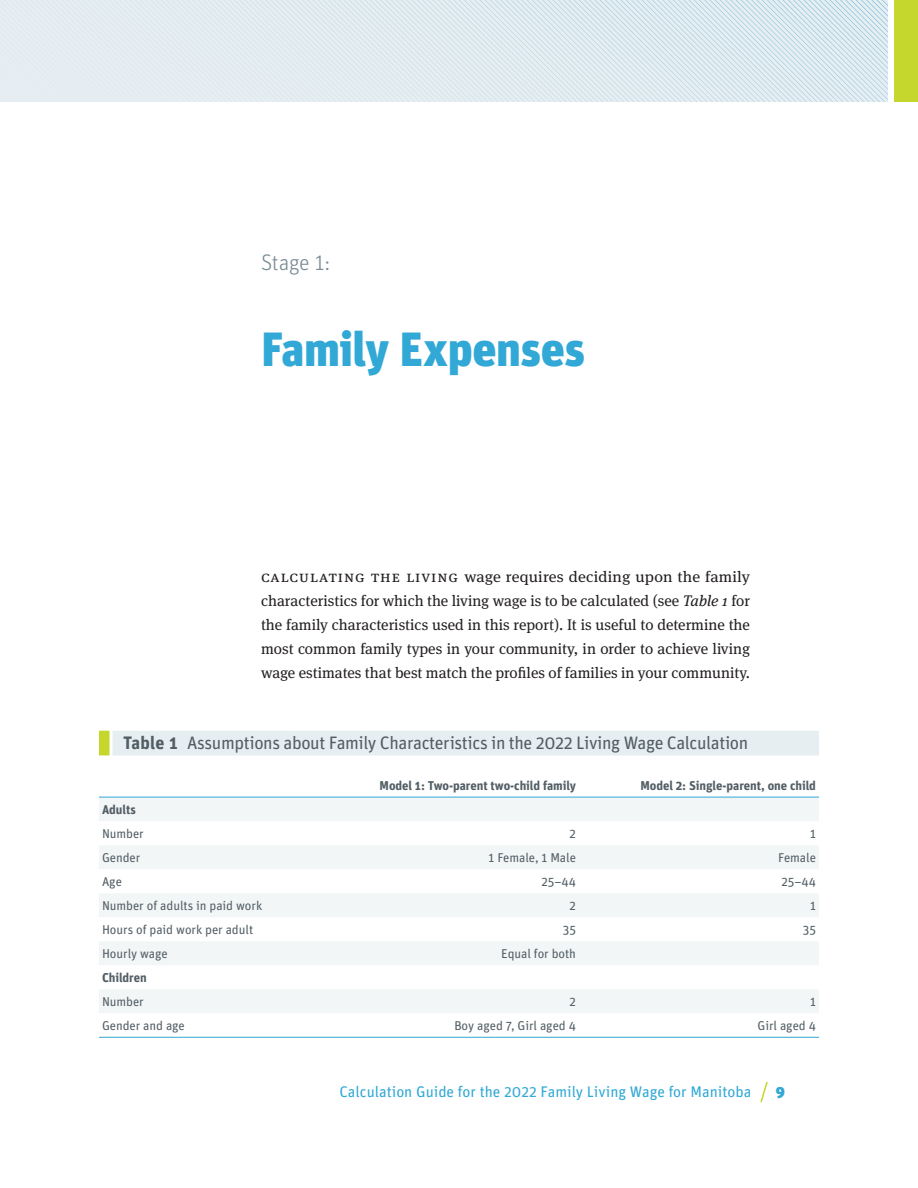
<style>
.page{position:relative;width:918px;height:1188px;background:#fff}
.page>*{position:absolute;margin:0;border:0;box-sizing:border-box;transform-origin:0 0}
.Chapter_title{font:900 48px "Unit";letter-spacing:-.01em;color:#31a8d5}
.Chapter_supertitle{font:300 22.5px "Unit";letter-spacing:-.015em;color:#7b8c95}
.Figure_title{font:18px "Unit";letter-spacing:-.02em;color:#525e65}
.Body_text__chapter_o{font:15.3px/24px "Meta Serif OT";color:#231f20;text-align:justify;scale:1.05 1}
.t1{font:15.3px "Unit";color:#31a8d5}
.t2{font:900 15.3px "Unit";color:#31a8d5}
.Table_text{font:12.75px "Unit";letter-spacing:-.005em;color:#525e65}
.Table_header{font:700 12.75px "Unit";letter-spacing:-.005em;color:#525e65}
.Table_text__bold__le{font:700 12.75px "Unit";letter-spacing:-.005em;color:#525e65}
.s1{font-style:italic}
.s2{font-weight:700}
</style>
<div class="page">
<svg style="left:760px;top:1081px;width:8px;height:22px"></svg>
<div style="left:0;top:0;width:888px;height:102px;background:#e7eef1"></div>
<div style="left:894px;top:0;width:24px;height:102px;background:#c5d62d"></div>
<svg style="left:138px;top:0;width:750px;height:102px"></svg>
<div style="left:112px;top:731px;width:707px;height:24px;background:#e7eef1"></div>
<div style="left:99px;top:731px;width:11px;height:24px;background:#c5d62d"></div>
<svg style="left:99px;top:798px;width:720px;height:215px;fill:#f3f6f7"></svg>
<hr style="left:99px;top:797px;width:240px;height:1px;background:#31a8d5">
<hr style="left:339px;top:797px;width:240px;height:1px;background:#31a8d5">
<hr style="left:579px;top:797px;width:240px;height:1px;background:#31a8d5">
<hr style="left:99px;top:1037px;width:240px;height:1px;background:#31a8d5">
<hr style="left:339px;top:1037px;width:240px;height:1px;background:#31a8d5">
<hr style="left:579px;top:1037px;width:240px;height:1px;background:#31a8d5">
<p class="Chapter_supertitle" style="left:261px;top:249px;width:71px">Stage 1:</p>
<p class="Chapter_title" style="left:261px;top:319px;width:326px">Family Expenses</p>
<p class="Body_text__chapter_o" style="left:261px;top:565px;width:467px">Calculat ing The living wage requires deciding upon the family characteristics for which the living wage is to be calculated (see <span class="s1">Table 1</span> for the family characteristics used in this report). It is useful to determine the most common family types in your community, in order to achieve living wage estimates that best match the profiles of families in your community.</p>
<p class="Figure_title" style="left:123px;top:732px;width:627px"><span class="s2">Table 1</span> Assumptions about Family Characteristics in the 2022 Living Wage Calculation</p>
<p class="Table_header" style="left:380px;top:777px;width:198px">Model 1: Two-parent two-child family</p>
<p class="Table_header" style="left:640px;top:777px;width:177px">Model 2: Single-parent, one child</p>
<p class="Table_text__bold__le" style="left:102px;top:802px;width:35px">Adults</p>
<p class="Table_text" style="left:102px;top:826px;width:43px">Number</p>
<p class="Table_text" style="left:570px;top:826px;width:8px">2</p>
<p class="Table_text" style="left:810px;top:826px;width:7px">1</p>
<p class="Table_text" style="left:102px;top:850px;width:40px">Gender</p>
<p class="Table_text" style="left:489px;top:850px;width:89px">1 Female, 1 Male</p>
<p class="Table_text" style="left:778px;top:850px;width:39px">Female</p>
<p class="Table_text" style="left:102px;top:874px;width:21px">Age</p>
<p class="Table_text" style="left:541px;top:874px;width:36px">25–44</p>
<p class="Table_text" style="left:781px;top:874px;width:36px">25–44</p>
<p class="Table_text" style="left:102px;top:898px;width:162px">Number of adults in paid work</p>
<p class="Table_text" style="left:570px;top:898px;width:8px">2</p>
<p class="Table_text" style="left:810px;top:898px;width:7px">1</p>
<p class="Table_text" style="left:102px;top:922px;width:153px">Hours of paid work per adult</p>
<p class="Table_text" style="left:563px;top:922px;width:15px">35</p>
<p class="Table_text" style="left:803px;top:922px;width:15px">35</p>
<p class="Table_text" style="left:102px;top:946px;width:67px">Hourly wage</p>
<p class="Table_text" style="left:501px;top:946px;width:76px">Equal for both</p>
<p class="Table_text__bold__le" style="left:102px;top:970px;width:46px">Children</p>
<p class="Table_text" style="left:102px;top:994px;width:43px">Number</p>
<p class="Table_text" style="left:570px;top:994px;width:8px">2</p>
<p class="Table_text" style="left:810px;top:994px;width:7px">1</p>
<p class="Table_text" style="left:102px;top:1018px;width:84px">Gender and age</p>
<p class="Table_text" style="left:454px;top:1018px;width:123px">Boy aged 7, Girl aged 4</p>
<p class="Table_text" style="left:758px;top:1018px;width:60px">Girl aged 4</p>
<p class="t1" style="left:339px;top:1083px;width:413px">Calculation Guide for the 2022 Family Living Wage for Manitoba</p>
<p class="t2" style="left:776px;top:1082px;width:11px">9</p>
</div>
